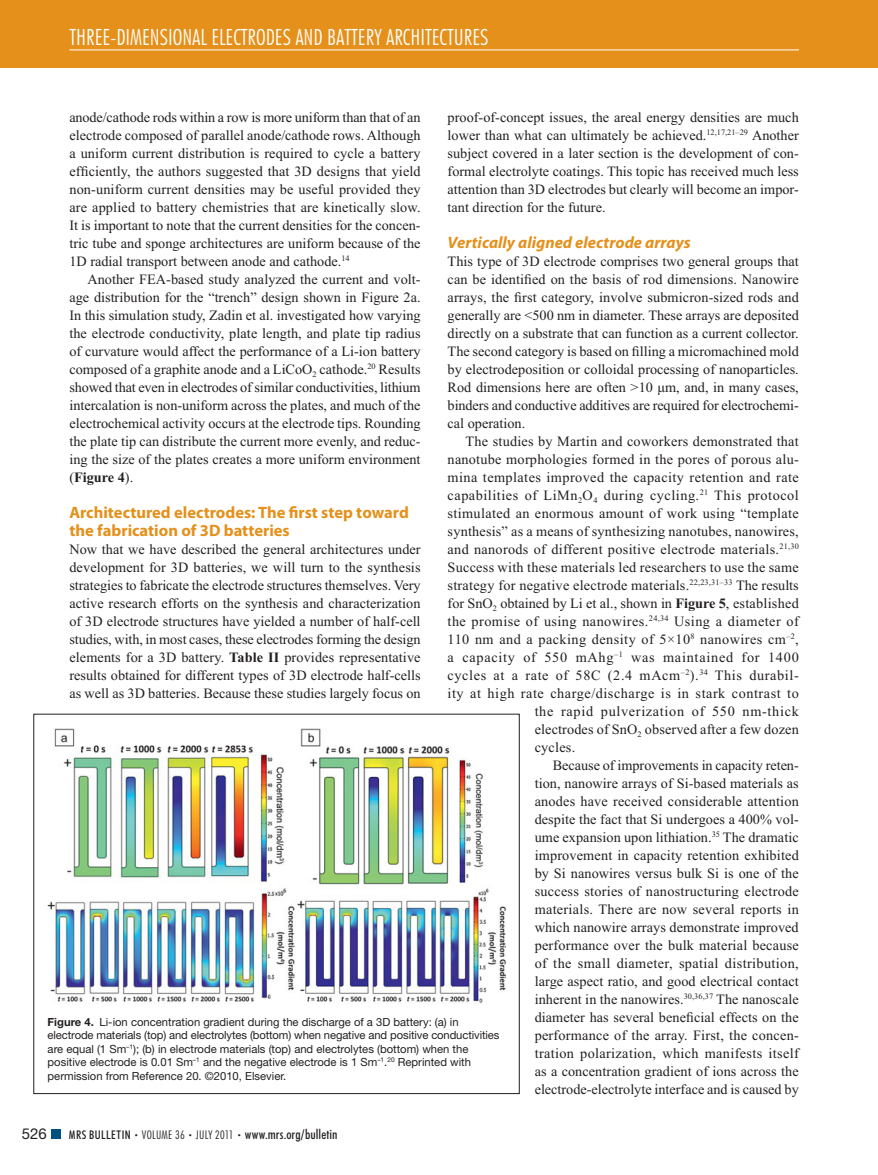
<style>
.page{position:relative;width:878px;height:1175px;background:#fff}
.page>*{position:absolute;margin:0;border:0;box-sizing:border-box;transform-origin:0 0}
.t1{font:300 condensed 22.5px "Futura BT";color:#fff}
.t2{font:700 16.5px/18px "Myriad Pro";color:#e5901a}
.t3{font:italic 700 16.5px "Myriad Pro";color:#e5901a}
.t4{font:15px "Helvetica Neue LT Std";color:#231f20}
.t5{font:14.25px/18px "Times New Roman";letter-spacing:.015em;color:#231f20;text-align:justify}
.t6{font:14.25px "Times New Roman";letter-spacing:.035em;color:#231f20}
.t7{font:14.25px "Times New Roman";letter-spacing:.045em;color:#231f20}
.t8{font:14.25px "Times New Roman";letter-spacing:.05em;color:#231f20}
.t9{font:500 condensed 13.5px "Futura BT";letter-spacing:.01em;color:#231f20}
.t10{font:11.25px/13.5px "Helvetica Neue LT Std";color:#231f20}
.s1{font-weight:700}
.s2{font-size:12px}
.s3{font-weight:300;font-size:7.5px}
.s4{font-weight:300;font-size:12px}
</style>
<div class="page">
<div style="left:0;top:0;width:878px;height:68px;background:#e5901a"></div>
<hr style="left:69px;top:50px;width:730px;height:1px;background:#fff">
<div style="left:51px;top:1130px;width:9px;height:8px;background:#005080"></div>
<img style="left:48px;top:728px;width:457px;height:276px">
<h1 class="t1" style="left:69px;top:29px;width:420px">THREE-DIMENSIONAL ELECTRODES AND BATTERY ARCHITECTURES</h1>
<p class="t5" style="left:69px;top:109px;width:353px">anode/cathode rods within a row is more uniform than that of an electrode composed of parallel anode/cathode rows. Although a uniform current distribution is required to cycle a battery efficiently, the authors suggested that 3D designs that yield non-uniform current densities may be useful provided they are applied to battery chemistries that are kinetically slow.<br>It is important to note that the current densities for the concen&shy;tric tube and sponge architectures are uniform because of the 1D radial transport between anode and cathode. <sup>14</sup></p>
<p class="t5" style="left:69px;top:271px;width:353px;text-indent:18px">Another FEA-based study analyzed the current and volt&shy;age distribution for the “trench” design shown in Figure 2a .<br>In this simulation study, Zadin et al. investigated how varying the electrode conductivity, plate length, and plate tip radius of curvature would affect the performance of a Li-ion battery composed of a graphite anode and a LiCoO <sub>2</sub> cathode. <sup>20</sup> Results showed that even in electrodes of similar conductivities, lithium intercalation is non-uniform across the plates, and much of the electrochemical activity occurs at the electrode tips. Rounding the plate tip can distribute the current more evenly, and reduc&shy;ing the size of the plates creates a more uniform environment ( <span class="s1">Figure 4</span> ).</p>
<p class="t2" style="left:69px;top:505px;width:341px">Architectured electrodes: The first step toward the fabrication of 3D batteries</p>
<p class="t5" style="left:69px;top:541px;width:353px">Now that we have described the general architectures under development for 3D batteries, we will turn to the synthesis strategies to fabricate the electrode structures themselves. Very active research efforts on the synthesis and characterization of 3D electrode structures have yielded a number of half-cell studies, with, in most cases, these electrodes forming the design elements for a 3D battery. <span class="s1">Table II</span> provides representative results obtained for different types of 3D electrode half-cells as well as 3D batteries. Because these studies largely focus on</p>
<p class="t5" style="left:447px;top:109px;width:353px">proof-of-concept issues, the areal energy densities are much lower than what can ultimately be achieved. <sup>12,17,21–29</sup> Another subject covered in a later section is the development of con&shy;formal electrolyte coatings. This topic has received much less attention than 3D electrodes but clearly will become an impor&shy;tant direction for the future.</p>
<p class="t3" style="left:447px;top:236px;width:245px">Vertically aligned electrode arrays</p>
<p class="t5" style="left:447px;top:253px;width:353px">This type of 3D electrode comprises two general groups that can be identified on the basis of rod dimensions. Nanowire arrays, the first category, involve submicron-sized rods and generally are &lt;500 nm in diameter. These arrays are deposited directly on a substrate that can function as a current collector.<br>The second category is based on filling a micromachined mold by electrodeposition or colloidal processing of nanoparticles.<br>Rod dimensions here are often &gt;10 μ m, and, in many cases, binders and conductive additives are required for electrochemi&shy;cal operation.</p>
<p class="t5" style="left:465px;top:433px;width:335px">The studies by Martin and coworkers demonstrated that</p>
<p class="t5" style="left:447px;top:451px;width:352px">nanotube morphologies formed in the pores of porous alu-</p>
<p class="t5" style="left:447px;top:469px;width:353px">mina templates improved the capacity retention and rate</p>
<p class="t6" style="left:447px;top:489px;width:353px">capabilities of LiMn <sub>2</sub> O <sub>4</sub> during cycling. <sup>21</sup> This protocol</p>
<p class="t5" style="left:447px;top:505px;width:352px">stimulated an enormous amount of work using “template</p>
<p class="t5" style="left:447px;top:523px;width:352px">synthesis” as a means of synthesizing nanotubes, nanowires,</p>
<p class="t5" style="left:447px;top:541px;width:353px">and nanorods of different positive electrode materials. <sup>21,30</sup></p>
<p class="t5" style="left:447px;top:559px;width:353px">Success with these materials led researchers to use the same</p>
<p class="t5" style="left:447px;top:577px;width:353px">strategy for negative electrode materials. <sup>22,23,31–33</sup> The results</p>
<p class="t5" style="left:447px;top:595px;width:352px">for SnO <sub>2</sub> obtained by Li et al., shown in <span class="s1">Figure 5</span> , established</p>
<p class="t5" style="left:447px;top:613px;width:352px">the promise of using nanowires. <sup>24,34</sup> Using a diameter of</p>
<p class="t5" style="left:447px;top:631px;width:352px">110 nm and a packing density of 5×10 <sup>8</sup> nanowires cm <sup>–2</sup> ,</p>
<p class="t8" style="left:447px;top:651px;width:353px">a capacity of 550 mAhg <sup>–1</sup> was maintained for 1400</p>
<p class="t7" style="left:447px;top:669px;width:353px">cycles at a rate of 58C (2.4 mAcm <sup>–2</sup> ). <sup>34</sup> This durabil-</p>
<p class="t6" style="left:447px;top:687px;width:353px">ity at high rate charge/discharge is in stark contrast to</p>
<p class="t7" style="left:534px;top:705px;width:265px">the rapid pulverization of 550 nm-thick</p>
<p class="t5" style="left:534px;top:721px;width:265px">electrodes of SnO <sub>2</sub> observed after a few dozen</p>
<p class="t5" style="left:534px;top:739px;width:42px">cycles.</p>
<p class="t5" style="left:552px;top:757px;width:248px">Because of improvements in capacity reten-</p>
<p class="t5" style="left:534px;top:775px;width:265px">tion, nanowire arrays of Si-based materials as</p>
<p class="t5" style="left:534px;top:793px;width:266px">anodes have received considerable attention</p>
<p class="t5" style="left:534px;top:811px;width:266px">despite the fact that Si undergoes a 400% vol-</p>
<p class="t5" style="left:534px;top:829px;width:265px">ume expansion upon lithiation. <sup>35</sup> The dramatic</p>
<p class="t5" style="left:534px;top:847px;width:265px">improvement in capacity retention exhibited</p>
<p class="t5" style="left:534px;top:865px;width:266px">by Si nanowires versus bulk Si is one of the</p>
<p class="t5" style="left:534px;top:883px;width:265px">success stories of nanostructuring electrode</p>
<p class="t5" style="left:534px;top:901px;width:266px">materials. There are now several reports in</p>
<p class="t5" style="left:534px;top:919px;width:265px">which nanowire arrays demonstrate improved</p>
<p class="t5" style="left:534px;top:937px;width:265px">performance over the bulk material because</p>
<p class="t5" style="left:534px;top:955px;width:265px">of the small diameter, spatial distribution,</p>
<p class="t5" style="left:534px;top:973px;width:265px">large aspect ratio, and good electrical contact</p>
<p class="t5" style="left:534px;top:991px;width:265px">inherent in the nanowires. <sup>30,36,37</sup> The nanoscale</p>
<p class="t5" style="left:534px;top:1009px;width:265px">diameter has several beneficial effects on the</p>
<p class="t5" style="left:534px;top:1027px;width:266px">performance of the array. First, the concen-</p>
<p class="t5" style="left:534px;top:1045px;width:265px">tration polarization, which manifests itself</p>
<p class="t5" style="left:534px;top:1063px;width:265px">as a concentration gradient of ions across the</p>
<p class="t5" style="left:534px;top:1081px;width:265px">electrode-electrolyte interface and is caused by</p>
<p class="t10" style="left:48px;top:1016px;width:453px"><span class="s1">Figure 4.</span> Li-ion concentration gradient during the discharge of a 3D battery: (a) in electrode materials (top) and electrolytes (bottom) when negative and positive conductivities are equal (1 Sm <sup>–1</sup>); (b) in electrode materials (top) and electrolytes (bottom) when the positive electrode is 0.01 Sm <sup>–1</sup> and the negative electrode is 1 Sm <sup>–1</sup>. <sup>20</sup> Reprinted with permission from Reference 20. ©2010, Elsevier.</p>
<p class="t4" style="left:22px;top:1128px;width:27px">526</p>
<p class="t9" style="left:69px;top:1129px;width:270px"><span class="s2">MRS BULLETIN</span> <span class="s3">•</span> <span class="s4">VOLUME 36</span> <span class="s3">•</span> <span class="s4">JULY 2011</span> <span class="s3">•</span> www.mrs.org/bulletin</p>
</div>
